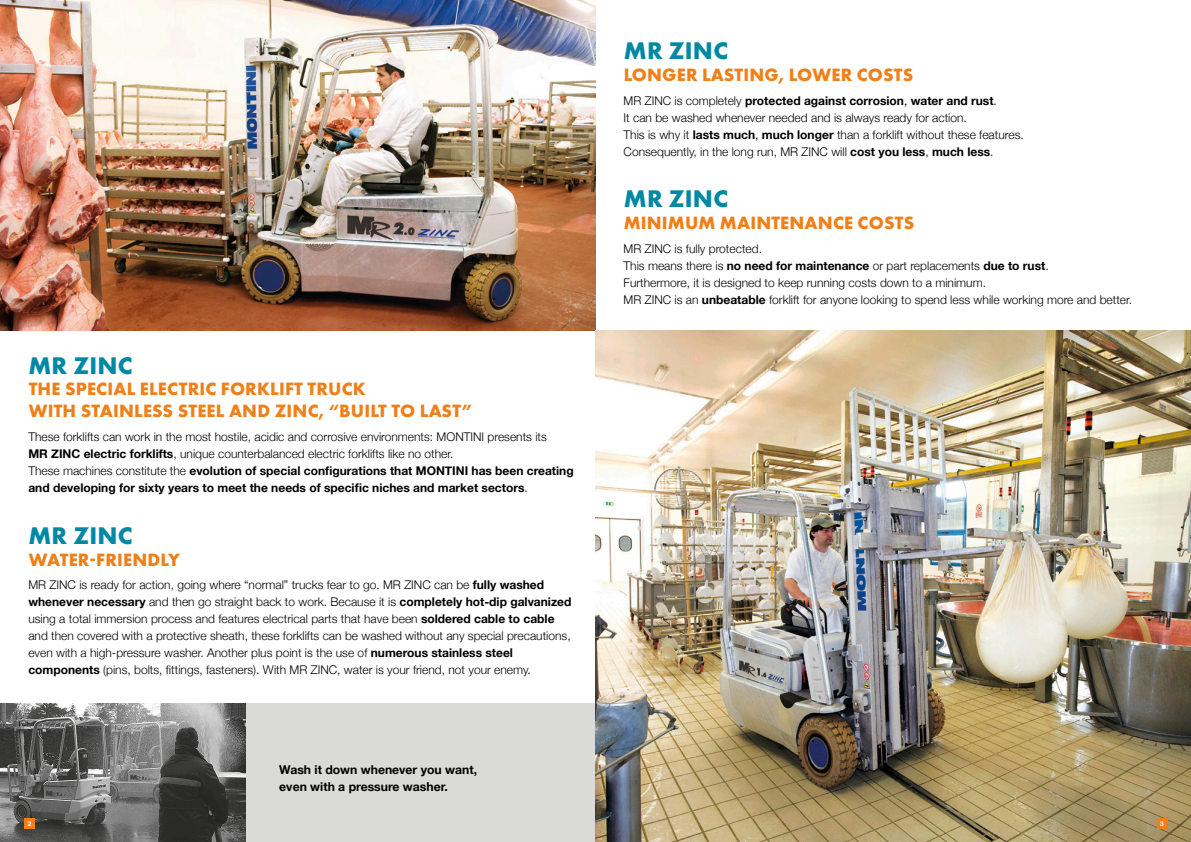
<style>
.page{position:relative;width:1191px;height:842px;background:#fff}
.page>*{position:absolute;margin:0;border:0;box-sizing:border-box;transform-origin:0 0}
.Titolo_02{font:700 25px "Futura PT";letter-spacing:.01em;color:#0088a5}
.Titolo_01{font:700 18.5px "Futura PT";letter-spacing:.01em;color:#ef7f19}
.Paragrafo_standard{font:700 12.2px/17px "Helvetica Neue";color:#000}
.Paragrafo_standard-2{font:300 12px/17px "Helvetica Neue";color:#000}
.Paragrafo_standard-3{font:700 12px/17px "Helvetica Neue";color:#000}
.t1{font:700 6.5px "Helvetica Neue";color:#fff}
.s1{font-weight:300}
.s2{font-weight:400}
.s3{font-weight:700}
</style>
<div class="page">
<img style="left:0;top:0;width:595px;height:330px">
<div style="left:0;top:703px;width:595px;height:139px;background:#dadad9"></div>
<img style="left:0;top:703px;width:246px;height:139px">
<img style="left:595px;top:330px;width:596px;height:512px">
<div style="left:24px;top:818px;width:11px;height:11px;background:#ef7f19"></div>
<div style="left:1156px;top:818px;width:11px;height:11px;background:#ef7f19"></div>
<p class="Titolo_02" style="left:624px;top:34px;width:106px">MR ZINC</p>
<p class="Titolo_01" style="left:623px;top:63px;width:291px">LONGER LASTING, LOWER COSTS</p>
<p class="Paragrafo_standard-3" style="left:623px;top:93px;width:375px"><span class="s1">MR ZINC is completely</span> protected against corrosion<span class="s2">,</span> water and rust<span class="s1">.</span></p>
<p class="Paragrafo_standard-2" style="left:623px;top:109px;width:345px">It can be washed whenever needed and is always ready for action.</p>
<p class="Paragrafo_standard-2" style="left:623px;top:126px;width:401px">This is why it <span class="s3">lasts much</span><span class="s2">,</span> <span class="s3">much longer</span> than a forklift without these features.</p>
<p class="Paragrafo_standard-2" style="left:623px;top:143px;width:371px">Consequently, in the long run, MR ZINC will <span class="s3">cost you less</span>, <span class="s3">much less</span>.</p>
<p class="Titolo_02" style="left:624px;top:182px;width:106px">MR ZINC</p>
<p class="Titolo_02" style="left:28px;top:350px;width:106px">MR ZINC</p>
<p class="Titolo_01" style="left:29px;top:377px;width:338px">THE SPECIAL ELECTRIC FORKLIFT TRUCK</p>
<p class="Titolo_01" style="left:29px;top:399px;width:445px">WITH STAINLESS STEEL AND ZINC, “BUILT TO LAST”</p>
<p class="Paragrafo_standard-2" style="left:28px;top:427px;width:520px">These forklifts can work in the most hostile, acidic and corrosive environments: MONTINI presents its</p>
<p class="Paragrafo_standard-2" style="left:28px;top:444px;width:426px"><span class="s3">MR ZINC electric forklifts</span>, unique counterbalanced electric forklifts like no other.</p>
<p class="Paragrafo_standard-3" style="left:28px;top:462px;width:547px"><span class="s1">These machines constitute the</span> evolution of special configurations that MONTINI has been creating and developing for sixty years to meet the needs of specific niches and market sectors<span class="s1">.</span></p>
<p class="Titolo_02" style="left:28px;top:520px;width:106px">MR ZINC</p>
<p class="Titolo_01" style="left:29px;top:548px;width:153px">WATER-FRIENDLY</p>
<p class="Paragrafo_standard-2" style="left:28px;top:575px;width:544px">MR ZINC is ready for action, going where “normal” trucks fear to go. MR ZINC can be <span class="s3">fully washed whenever necessary</span> and then go straight back to work. Because it is <span class="s3">completely hot-dip galvanized </span>using a total immersion process and features electrical parts that have been <span class="s3">soldered cable to cable </span>and then covered with a protective sheath, these forklifts can be washed without any special precautions, even with a high-pressure washer. Another plus point is the use of <span class="s3">numerous stainless steel components</span> (pins, bolts, fittings, fasteners). With MR ZINC, water is your friend, not your enemy.</p>
<p class="Paragrafo_standard" style="left:279px;top:762px;width:199px">Wash it down whenever you want, even with a pressure washer.</p>
<p class="Titolo_01" style="left:623px;top:211px;width:292px">MINIMUM MAINTENANCE COSTS</p>
<p class="Paragrafo_standard-2" style="left:623px;top:240px;width:140px">MR ZINC is fully protected.</p>
<p class="Paragrafo_standard-2" style="left:623px;top:257px;width:426px">This means there is <span class="s3">no need for maintenance</span> or part replacements <span class="s3">due to rust</span>.</p>
<p class="Paragrafo_standard-2" style="left:623px;top:274px;width:364px">Furthermore, it is designed to keep running costs down to a minimum.</p>
<p class="Paragrafo_standard-2" style="left:623px;top:291px;width:510px">MR ZINC is an <span class="s3">unbeatable</span> forklift for anyone looking to spend less while working more and better.</p>
<p class="t1" style="left:28px;top:818px;width:5px">2</p>
<p class="t1" style="left:1160px;top:818px;width:5px">3</p>
</div>
